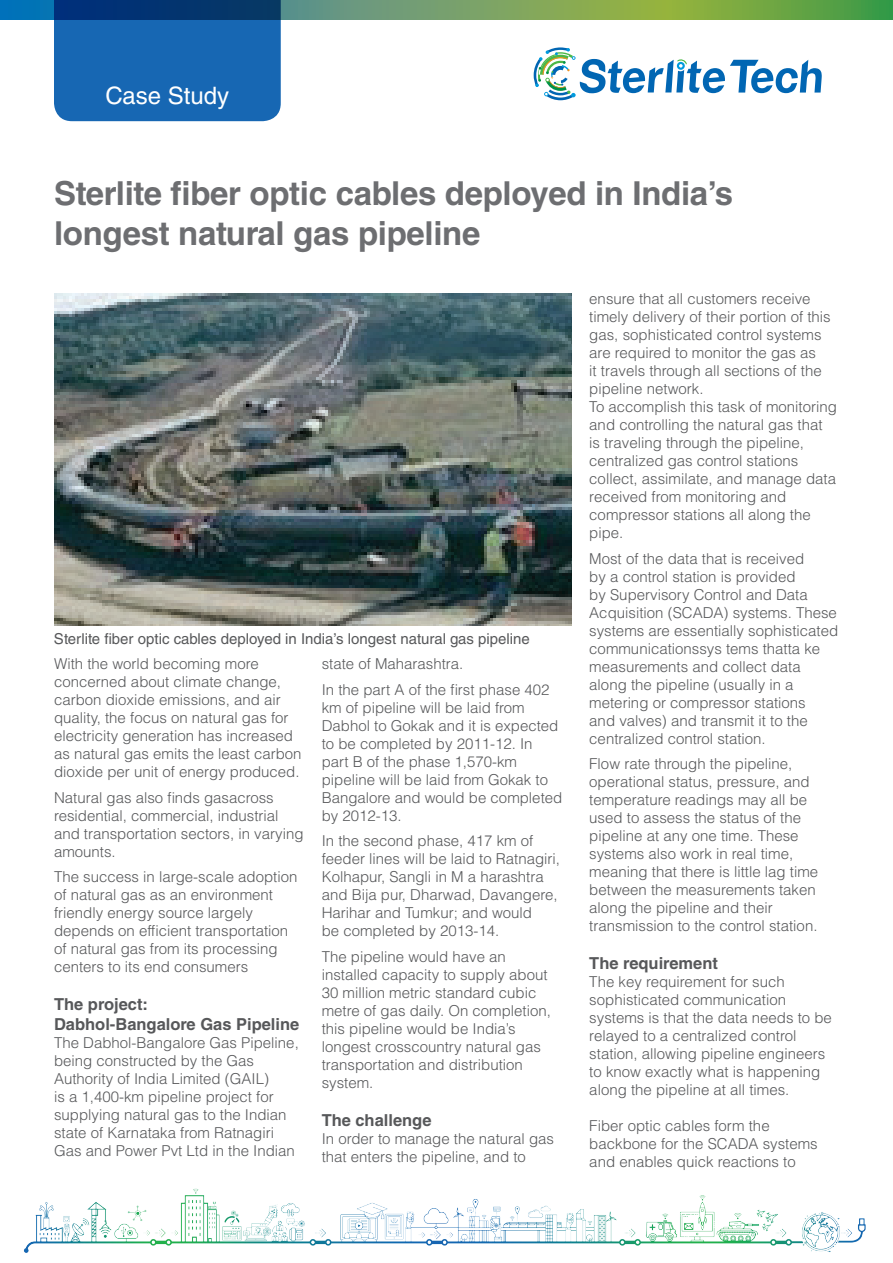
<style>
.page{position:relative;width:893px;height:1263px;background:#fff}
.page>*{position:absolute;margin:0;border:0;box-sizing:border-box;transform-origin:0 0}
.t1{font:700 33px/39px "Helvetica LT Std";letter-spacing:-.01em;color:#6d6e71}
.t2{font:24px "Helvetica LT Std";color:#fff}
.t3{font:700 16.5px/19.8px "Helvetica LT Std";color:#57585a}
.t4{font:300 15px/18px "Helvetica LT Std";color:#57585a}
.t5{font:15px "Helvetica LT Std";color:#57585a}
</style>
<div class="page">
<img style="left:23px;top:1188px;width:843px;height:65px">
<svg style="left:534px;top:47px;width:288px;height:53px"></svg>
<img style="left:54px;top:293px;width:517px;height:332px">
<div style="left:54px;top:20px;width:227px;height:101px;background:#1767b3"></div>
<svg style="left:1px;top:0;width:891px;height:20px;background:#508464"></svg>
<h2 class="t2" style="left:106px;top:82px;width:125px">Case Study</h2>
<h1 class="t1" style="left:54px;top:174px;width:681px">Sterlite fiber optic cables deployed in India’s longest natural gas pipeline</h1>
<p class="t5" style="left:54px;top:630px;width:477px">Sterlite fiber optic cables deployed in India’s longest natural gas pipeline</p>
<p class="t4" style="left:54px;top:655px;width:249px">With the world becoming more concerned about climate change, carbon dioxide emissions, and air quality, the focus on natural gas for electricity generation has increased as natural gas emits the least carbon dioxide per unit of energy produced.</p>
<p class="t4" style="left:54px;top:788px;width:251px">Natural gas also finds gasacross residential, commercial, industrial and transportation sectors, in varying amounts.</p>
<p class="t4" style="left:54px;top:868px;width:245px">The success in large-scale adoption of natural gas as an environment friendly energy source largely depends on efficient transportation of natural gas from its processing centers to its end consumers</p>
<p class="t3" style="left:54px;top:994px;width:247px">The project:<br>Dabhol-Bangalore Gas Pipeline</p>
<p class="t4" style="left:54px;top:1033px;width:246px">The Dabhol-Bangalore Gas Pipeline, being constructed by the Gas Authority of India Limited (GAIL)<br>is a 1,400-km pipeline project for supplying natural gas to the Indian state of Karnataka from Ratnagiri Gas and Power Pvt Ltd in the Indian</p>
<p class="t4" style="left:322px;top:651px;width:229px;line-height:25.5px">state of Maharashtra.<br>In the part A of the first phase 402</p>
<p class="t4" style="left:322px;top:698px;width:242px">km of pipeline will be laid from<br>Dabhol to Gokak and it is expected to be completed by 2011-12. In part B of the phase 1,570-km pipeline will be laid from Gokak to<br>Bangalore and would be completed by 2012-13.</p>
<p class="t4" style="left:322px;top:832px;width:240px">In the second phase, 417 km of feeder lines will be laid to Ratnagiri,<br>Kolhapur, Sangli in M a harashtra and Bija pur, Dharwad, Davangere,<br>Harihar and Tumkur; and would<br>be completed by 2013-14.</p>
<p class="t4" style="left:322px;top:947px;width:231px">The pipeline would have an installed capacity to supply about<br>30 million metric standard cubic metre of gas daily. On completion, this pipeline would be India’s longest crosscountry natural gas transportation and distribution system.</p>
<p class="t3" style="left:322px;top:1109px;width:112px">The challenge</p>
<p class="t4" style="left:322px;top:1129px;width:234px">In order to manage the natural gas that enters the pipeline, and to</p>
<p class="t4" style="left:589px;top:290px;width:249px">ensure that all customers receive timely delivery of their portion of this gas, sophisticated control systems are required to monitor the gas as<br>it travels through all sections of the pipeline network.<br>To accomplish this task of monitoring and controlling the natural gas that is traveling through the pipeline, centralized gas control stations collect, assimilate, and manage data received from monitoring and compressor stations all along the pipe.</p>
<p class="t4" style="left:589px;top:549px;width:250px">Most of the data that is received<br>by a control station is provided<br>by Supervisory Control and Data Acquisition (SCADA) systems. These systems are essentially sophisticated communicationssys tems thatta ke measurements and collect data along the pipeline (usually in a metering or compressor stations<br>and valves) and transmit it to the centralized control station.</p>
<p class="t4" style="left:589px;top:755px;width:230px">Flow rate through the pipeline, operational status, pressure, and temperature readings may all be used to assess the status of the pipeline at any one time. These systems also work in real time, meaning that there is little lag time between the measurements taken along the pipeline and their transmission to the control station.</p>
<p class="t3" style="left:589px;top:953px;width:130px">The requirement</p>
<p class="t4" style="left:589px;top:973px;width:244px">The key requirement for such sophisticated communication systems is that the data needs to be relayed to a centralized control station, allowing pipeline engineers to know exactly what is happening along the pipeline at all times.</p>
<p class="t4" style="left:589px;top:1117px;width:230px">Fiber optic cables form the backbone for the SCADA systems and enables quick reactions to</p>
</div>
